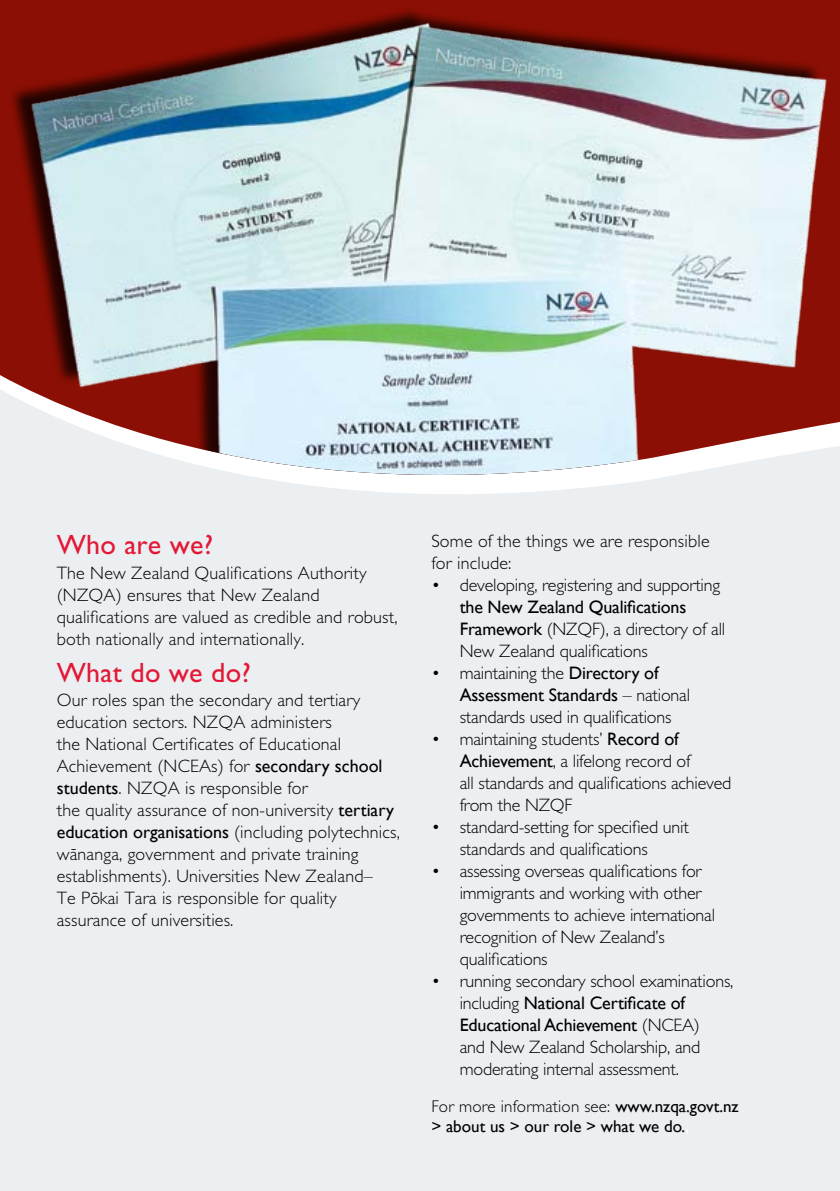
<style>
.page{position:relative;width:840px;height:1191px;background:#fff}
.page>*{position:absolute;margin:0;border:0;box-sizing:border-box;transform-origin:0 0}
.t1{font:28px "Gill Sans Maori";letter-spacing:.01em;color:#e31837}
.t2{font:300 18px/22px "Gill Sans Maori";letter-spacing:.01em;color:#000}
.t3{font:300 18px/22px "Gill Sans Maori";letter-spacing:-.01em;color:#000}
.t4{font:18px/22px "Gill Sans";letter-spacing:-.01em;color:#000}
.t5{font:300 17px "Gill Sans Maori";letter-spacing:.01em;color:#000}
.t6{font:17px "Gill Sans";color:#000}
.s1{font-family:"Gill Sans";font-weight:400}
.s2{font-family:"Gill Sans Maori";font-weight:300}
.s3{font-size:18px;color:#fff}
</style>
<div class="page">
<div style="left:0;top:513px;width:839px;height:678px;background:#ebeff1"></div>
<svg style="left:0;top:0;width:839px;height:513px;background:#ab5953"></svg>
<div style="left:9px;top:6px;width:811px;height:504px;background:#000;opacity:.75"></div>
<img style="left:24px;top:3px;width:806px;height:474px">
<h1 class="t1" style="left:57px;top:528px;width:158px">Who are we?</h1>
<p class="t2" style="left:57px;top:562px;width:342px">The New Zealand Qualifications Authority (NZQA) ensures that New Zealand qualifications are valued as credible and robust, both nationally and internationally.</p>
<h1 class="t1" style="left:57px;top:656px;width:195px">What do we do?</h1>
<p class="t2" style="left:57px;top:689px;width:344px">Our roles span the secondary and tertiary education sectors. NZQA administers<br>the National Certificates of Educational Achievement (NCEAs) for <span class="s1">secondary school students</span>. NZQA is responsible for<br>the quality assurance of non-university <span class="s1">tertiary education organisations</span> (including polytechnics, wänanga, government and private training establishments). Universities New Zealand–<br>Te Po¯kai Tara is responsible for quality assurance of universities.</p>
<p class="t2" style="left:431px;top:530px;width:280px">Some of the things we are responsible for include:</p>
<p class="t3" style="left:431px;top:574px;width:290px">• developing, registering and supporting</p>
<p class="t4" style="left:459px;top:596px;width:228px">the New Zealand Qualifications</p>
<p class="t3" style="left:459px;top:618px;width:267px"><span class="s1">Framework</span> (NZQF), a directory of all<br>New Zealand qualifications</p>
<p class="t3" style="left:431px;top:662px;width:228px">• maintaining the <span class="s1">Directory of</span></p>
<p class="t4" style="left:459px;top:684px;width:232px">Assessment Standards <span class="s2">– national</span></p>
<p class="t3" style="left:459px;top:706px;width:213px">standards used in qualifications</p>
<p class="t3" style="left:459px;top:728px;width:273px;text-indent:-28px">• maintaining students’ <span class="s1">Record of<br>Achievement</span>, a lifelong record of<br>all standards and qualifications achieved from the NZQF</p>
<p class="t3" style="left:459px;top:816px;width:230px;text-indent:-28px">• standard-setting for specified unit standards and qualifications</p>
<p class="t3" style="left:459px;top:860px;width:257px;text-indent:-28px">• assessing overseas qualifications for immigrants and working with other governments to achieve international recognition of New Zealand’s qualifications</p>
<p class="t3" style="left:431px;top:970px;width:303px">• running secondary school examinations,</p>
<p class="t4" style="left:459px;top:992px;width:241px"><span class="s2">including</span> National Certificate of<br>Educational Achievement <span class="s2">(NCEA)</span></p>
<p class="t3" style="left:459px;top:1035px;width:242px">and New Zealand Scholarship, and moderating internal assessment.</p>
<p class="t5" style="left:431px;top:1096px;width:308px">For more information see: <span class="s1">www.nzqa.govt.nz</span></p>
<p class="t6" style="left:431px;top:1116px;width:259px">&gt; about us &gt; our role &gt; what we do.<span class="s3">,</span></p>
</div>
